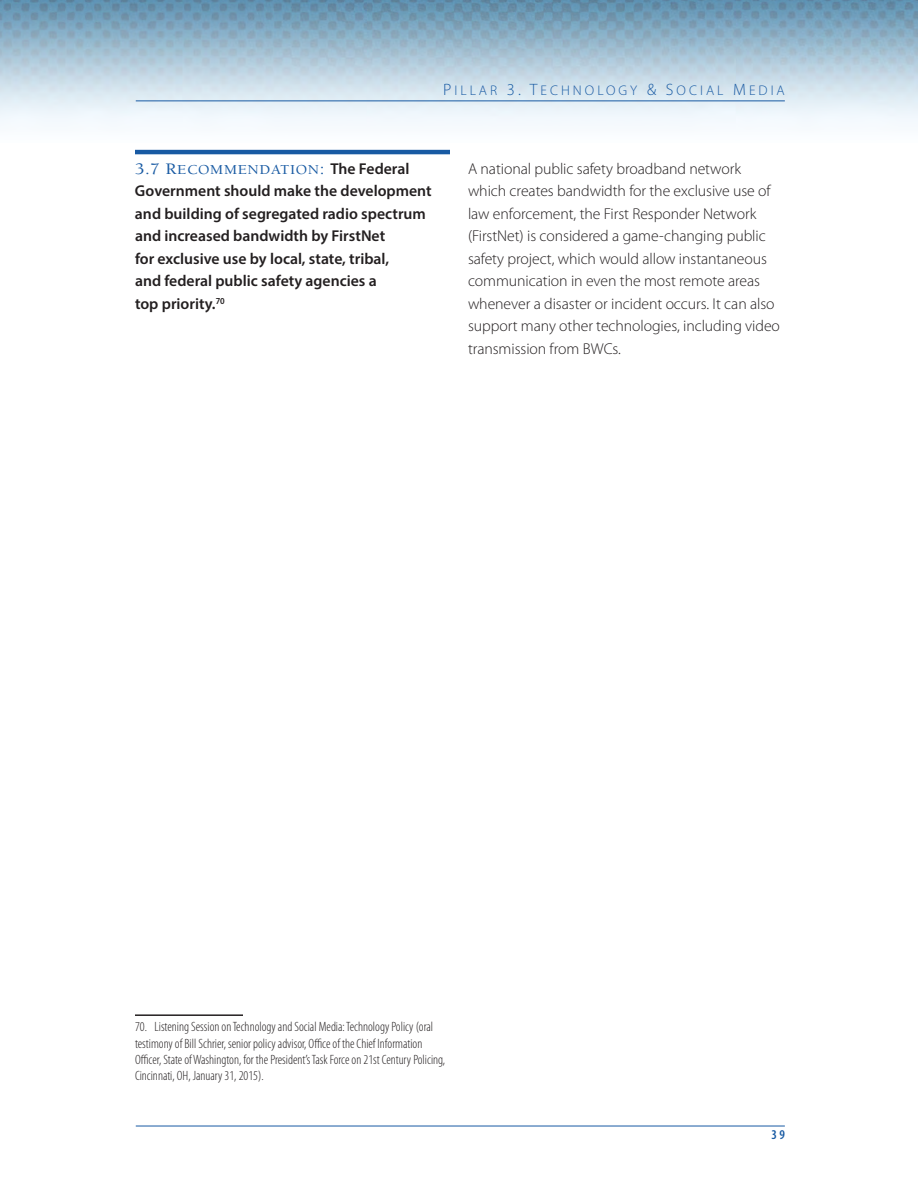
<style>
.page{position:relative;width:918px;height:1188px;background:#fff}
.page>*{position:absolute;margin:0;border:0;box-sizing:border-box;transform-origin:0 0}
.Body_Text{font:300 15.75px/22.5px "Myriad Pro";letter-spacing:-.005em;color:#231f20}
.t1{font:600 15.75px/22.5px "Myriad Pro";color:#231f20}
.t2{font:14.1px "Myriad Pro Light SC850";letter-spacing:.215em;color:#185aa3}
.t3{font:14.1px "Berkeley Std Medium SC850";letter-spacing:.04em;color:#185aa3;scale:1.1 1}
.Footnote_text{font:300 condensed 13.5px/16.2px "Myriad Pro";color:#231f20}
.t4{font:13.5px "Myriad Pro Semibold Cond SC850";color:#185aa3}
.s1{font-size:16.5px}
.s2{font-family:"Myriad Pro";font-weight:600;font-size:15.75px;color:#231f20}
</style>
<div class="page">
<img style="left:0;top:0;width:918px;height:124px">
<hr style="left:136px;top:1126px;width:649px;height:1px;background:#185aa3">
<hr style="left:136px;top:100px;width:649px;height:1px;background:#185aa3">
<hr style="left:135px;top:150px;width:315px;height:4px;background:#185aa3">
<hr style="left:135px;top:1014px;width:108px;height:2px;background:#231f20">
<p class="t2" style="left:443px;top:81px;width:343px"><span class="s1">P</span> ILLAR <span class="s1">3. T</span>ECHNOLOGY <span class="s1">&amp; S</span>OCIAL <span class="s1">M</span> EDIA</p>
<h3 class="t3" style="left:135px;top:162px;width:251px"><span class="s1">3.7 R</span>ECOMMENDATION<span class="s1">:</span> <span class="s2">The Federal</span></h3>
<h3 class="t1" style="left:135px;top:179px;width:298px">Government should make the development and building of segregated radio spectrum and increased bandwidth by FirstNet<br>for exclusive use by local, state, tribal,<br>and federal public safety agencies a<br>top priority.<sup>70</sup></h3>
<p class="Body_Text" style="left:468px;top:157px;width:314px">A national public safety broadband network which creates bandwidth for the exclusive use of law enforcement, the First Responder Network (FirstNet) is considered a game-changing public safety project, which would allow instantaneous communication in even the most remote areas whenever a disaster or incident occurs. It can also support many other technologies, including video transmission from BWCs.</p>
<p class="Footnote_text" style="left:135px;top:1019px;width:312px">70. Listening Session on Technology and Social Media: Technology Policy (oral testimony of Bill Schrier, senior policy advisor, Office of the Chief Information Officer, State of Washington, for the President’s Task Force on 21st Century Policing, Cincinnati, OH, January 31, 2015).</p>
<p class="t4" style="left:771px;top:1126px;width:15px">39</p>
</div>
